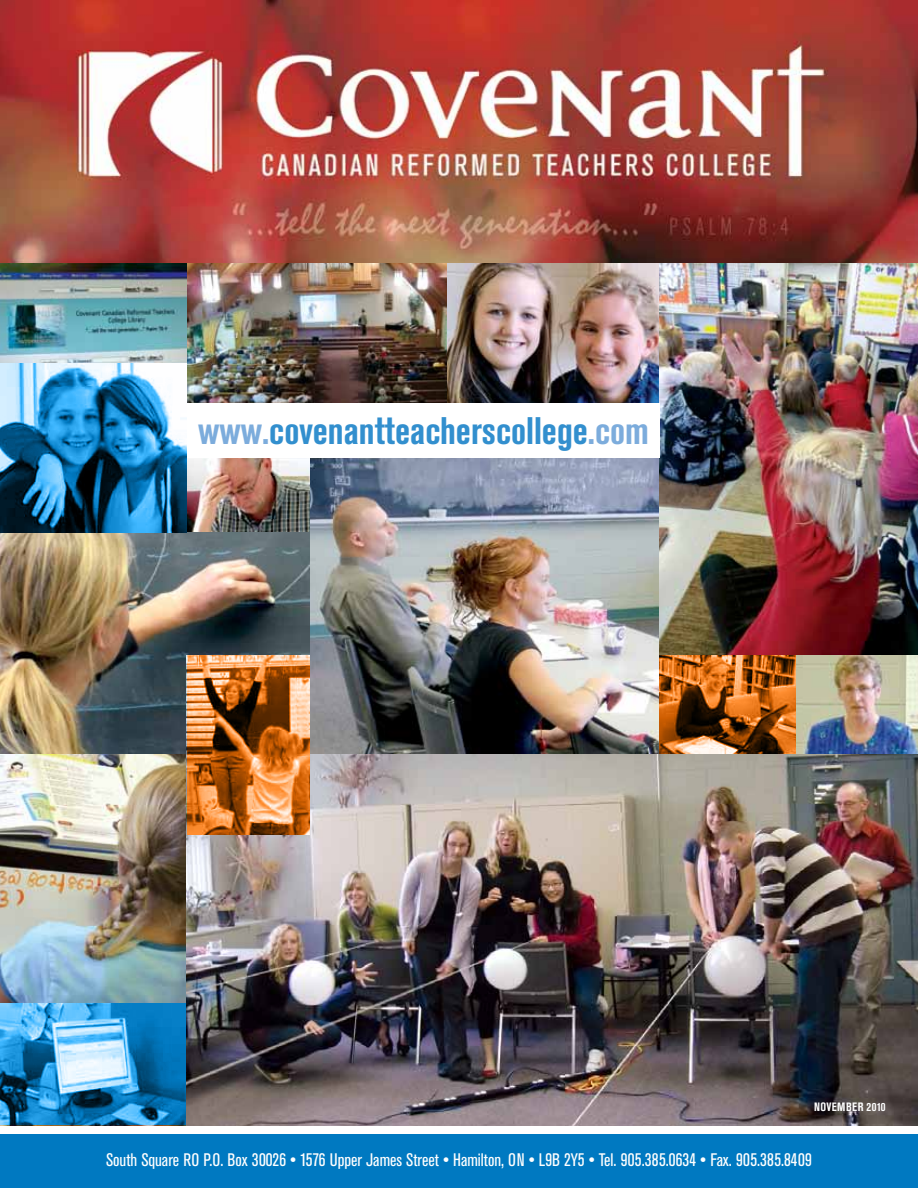
<style>
.page{position:relative;width:918px;height:1188px;background:#fff}
.page>*{position:absolute;margin:0;border:0;box-sizing:border-box;transform-origin:0 0}
.t1{font:700 condensed 37.95px "Akzidenz Grotesk BE";color:#328fce}
.t2{font:condensed 18px "Akzidenz Grotesk BE";color:#fff}
.t3{font:700 condensed 12px "Akzidenz Grotesk BE";letter-spacing:.04em;color:#fff}
.s1{color:#7cacdc}
</style>
<div class="page">
<div style="left:0;top:1135px;width:918px;height:53px;background:#0079c1"></div>
<img style="left:187px;top:263px;width:261px;height:140px">
<img style="left:448px;top:263px;width:212px;height:140px">
<img style="left:310px;top:458px;width:349px;height:297px">
<img style="left:187px;top:458px;width:123px;height:74px">
<img style="left:0;top:263px;width:187px;height:100px">
<img style="left:660px;top:263px;width:258px;height:392px">
<img style="left:0;top:532px;width:310px;height:223px">
<img style="left:0;top:755px;width:918px;height:370px">
<svg style="left:0;top:1004px;width:187px;height:121px;background:#3b92c6"></svg>
<img style="left:0;top:363px;width:187px;height:169px">
<img style="left:0;top:0;width:918px;height:263px">
<img style="left:659px;top:655px;width:137px;height:105px">
<img style="left:796px;top:655px;width:122px;height:105px">
<img style="left:187px;top:655px;width:123px;height:180px">
<h1 class="t1" style="left:198px;top:409px;width:452px"><span class="s1">www.</span>covenantteacherscollege<span class="s1">.com</span></h1>
<p class="t3" style="left:814px;top:1100px;width:73px">November 2010</p>
<p class="t2" style="left:106px;top:1150px;width:707px">South Square RO P.O. Box 30026 • 1576 Upper James Street • Hamilton, ON • L9B 2Y5 • Tel. 905.385.0634 • Fax. 905.385.8409</p>
</div>
